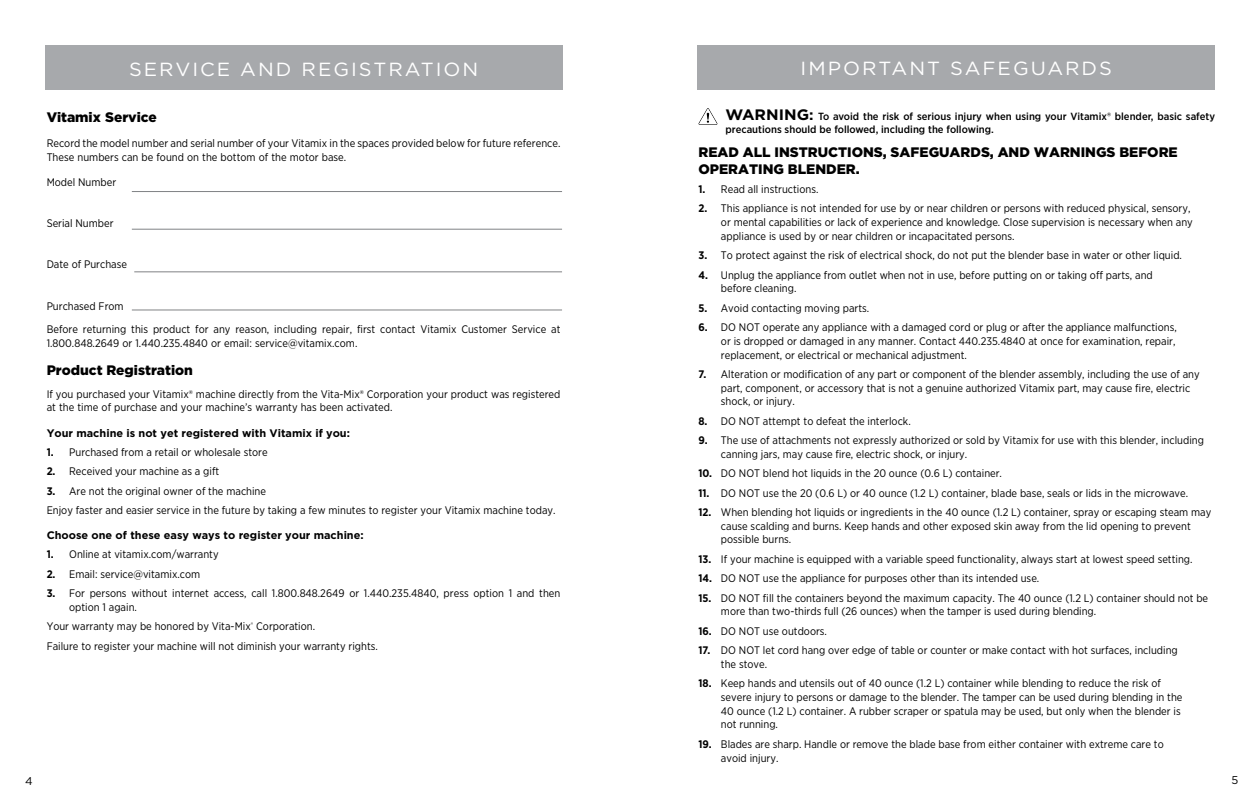
<style>
.page{position:relative;width:1260px;height:810px;background:#fff}
.page>*{position:absolute;margin:0;border:0;box-sizing:border-box;transform-origin:0 0}
.t1{font:19px "Gotham";letter-spacing:.1em;color:#fff;scale:1.05 1}
.t2{font:900 13.75px/16.2px "Gotham";color:#000}
.t3{font:11.25px "Gotham";color:#000}
.t4{font:11px/13.8px "Gotham Narrow";color:#000}
.t5{font:700 11px "Gotham";color:#000}
.t6{font:500 10.38px/13.8px "Gotham Narrow";color:#000;scale:1.05 1}
.s1{font-weight:700}
.s2{font-family:"Gotham";font-weight:700;font-size:15.12px}
.s3{font-family:"Gotham";font-weight:700;font-size:14.25px}
</style>
<div class="page">
<div style="left:45px;top:45px;width:517px;height:45px;background:#a7a9ac"></div>
<hr style="left:132px;top:310px;width:430px;height:1px;background:#808285">
<hr style="left:134px;top:272px;width:428px;height:1px;background:#808285">
<hr style="left:132px;top:191px;width:430px;height:1px;background:#808285">
<hr style="left:132px;top:229px;width:430px;height:1px;background:#808285">
<div style="left:698px;top:45px;width:517px;height:45px;background:#a7a9ac"></div>
<svg style="left:698px;top:108px;width:20px;height:17px"></svg>
<h1 class="t1" style="left:129px;top:57px;width:334px">SERVICE AND REGISTRATION</h1>
<h1 class="t1" style="left:801px;top:57px;width:298px">IMPORTANT SAFEGUARDS</h1>
<p class="t2" style="left:47px;top:109px;width:112px">Vitamix Service</p>
<p class="t4" style="left:47px;top:136px;width:515px">Record the model number and serial number of your Vitamix in the spaces provided below for future reference.<br>These numbers can be found on the bottom of the motor base.</p>
<p class="t4" style="left:47px;top:175px;width:71px">Model Number</p>
<p class="t4" style="left:47px;top:216px;width:68px">Serial Number</p>
<p class="t4" style="left:47px;top:258px;width:82px">Date of Purchase</p>
<p class="t4" style="left:47px;top:294px;width:515px;line-height:23.8px">Purchased From<br>Before returning this product for any reason, including repair, first contact Vitamix Customer Service at</p>
<p class="t4" style="left:47px;top:336px;width:312px">1.800.848.2649 or 1.440.235.4840 or email: service@vitamix.com.</p>
<p class="t2" style="left:47px;top:362px;width:148px">Product Registration</p>
<p class="t4" style="left:47px;top:387px;width:515px">If you purchased your Vitamix® machine directly from the Vita-Mix® Corporation your product was registered at the time of purchase and your machine’s warranty has been activated.</p>
<p class="t5" style="left:47px;top:425px;width:305px">Your machine is not yet registered with Vitamix if you:</p>
<p class="t4" style="left:47px;top:445px;width:222px"><span class="s1">1.</span> Purchased from a retail or wholesale store</p>
<p class="t4" style="left:47px;top:464px;width:174px"><span class="s1">2.</span> Received your machine as a gift</p>
<p class="t4" style="left:47px;top:481px;width:510px;line-height:19.4px"><span class="s1">3.</span> Are not the original owner of the machine<br>Enjoy faster and easier service in the future by taking a few minutes to register your Vitamix machine today.</p>
<p class="t5" style="left:47px;top:528px;width:319px">Choose one of these easy ways to register your machine:</p>
<p class="t4" style="left:47px;top:547px;width:173px"><span class="s1">1.</span> Online at vitamix.com/warranty</p>
<p class="t4" style="left:47px;top:567px;width:155px"><span class="s1">2.</span> Email: service@vitamix.com</p>
<p class="t4" style="left:69px;top:586px;width:493px;text-indent:-22px"><span class="s1">3.</span> For persons without internet access, call 1.800.848.2649 or 1.440.235.4840, press option 1 and then option 1 again.</p>
<p class="t4" style="left:47px;top:616px;width:333px;line-height:19.4px">Your warranty may be honored by Vita-Mix<sup>®</sup> Corporation.<br>Failure to register your machine will not diminish your warranty rights.</p>
<p class="t6" style="left:726px;top:109px;width:468px"><span class="s2">WARNING</span><span class="s3">:</span> To avoid the risk of serious injury when using your Vitamix® blender, basic safety precautions should be followed, including the following.</p>
<p class="t2" style="left:698px;top:144px;width:481px">READ ALL INSTRUCTIONS, SAFEGUARDS, AND WARNINGS BEFORE<br>OPERATING BLENDER.</p>
<p class="t4" style="left:698px;top:182px;width:122px"><span class="s1">1.</span> Read all instructions.</p>
<p class="t4" style="left:721px;top:201px;width:473px;text-indent:-22px"><span class="s1">2.</span> This appliance is not intended for use by or near children or persons with reduced physical, sensory, or mental capabilities or lack of experience and knowledge. Close supervision is necessary when any appliance is used by or near children or incapacitated persons.</p>
<p class="t4" style="left:698px;top:248px;width:485px"><span class="s1">3.</span> To protect against the risk of electrical shock, do not put the blender base in water or other liquid.</p>
<p class="t4" style="left:721px;top:268px;width:433px;text-indent:-22px"><span class="s1">4.</span> Unplug the appliance from outlet when not in use, before putting on or taking off parts, and before cleaning.</p>
<p class="t4" style="left:698px;top:301px;width:172px"><span class="s1">5.</span> Avoid contacting moving parts.</p>
<p class="t4" style="left:721px;top:320px;width:457px;text-indent:-22px"><span class="s1">6.</span> DO NOT operate any appliance with a damaged cord or plug or after the appliance malfunctions, or is dropped or damaged in any manner. Contact 440.235.4840 at once for examination, repair, replacement, or electrical or mechanical adjustment.</p>
<p class="t4" style="left:721px;top:367px;width:480px;text-indent:-22px"><span class="s1">7.</span> Alteration or modification of any part or component of the blender assembly, including the use of any part, component, or accessory that is not a genuine authorized Vitamix part, may cause fire, electric shock, or injury.</p>
<p class="t4" style="left:698px;top:414px;width:214px"><span class="s1">8.</span> DO NOT attempt to defeat the interlock.</p>
<p class="t4" style="left:721px;top:433px;width:485px;text-indent:-22px"><span class="s1">9.</span> The use of attachments not expressly authorized or sold by Vitamix for use with this blender, including canning jars, may cause fire, electric shock, or injury.</p>
<p class="t4" style="left:698px;top:466px;width:305px"><span class="s1">10.</span> DO NOT blend hot liquids in the 20 ounce (0.6 L) container.</p>
<p class="t4" style="left:698px;top:486px;width:491px"><span class="s1">11.</span> DO NOT use the 20 (0.6 L) or 40 ounce (1.2 L) container, blade base, seals or lids in the microwave.</p>
<p class="t4" style="left:721px;top:505px;width:492px;text-indent:-22px"><span class="s1">12.</span> When blending hot liquids or ingredients in the 40 ounce (1.2 L) container, spray or escaping steam may cause scalding and burns. Keep hands and other exposed skin away from the lid opening to prevent possible burns.</p>
<p class="t4" style="left:698px;top:552px;width:496px"><span class="s1">13.</span> If your machine is equipped with a variable speed functionality, always start at lowest speed setting.</p>
<p class="t4" style="left:698px;top:571px;width:342px"><span class="s1">14.</span> DO NOT use the appliance for purposes other than its intended use.</p>
<p class="t4" style="left:721px;top:591px;width:489px;text-indent:-22px"><span class="s1">15.</span> DO NOT fill the containers beyond the maximum capacity. The 40 ounce (1.2 L) container should not be more than two-thirds full (26 ounces) when the tamper is used during blending.</p>
<p class="t4" style="left:698px;top:624px;width:130px"><span class="s1">16.</span> DO NOT use outdoors.</p>
<p class="t4" style="left:721px;top:643px;width:458px;text-indent:-22px"><span class="s1">17.</span> DO NOT let cord hang over edge of table or counter or make contact with hot surfaces, including the stove.</p>
<p class="t4" style="left:721px;top:676px;width:463px;text-indent:-22px"><span class="s1">18.</span> Keep hands and utensils out of 40 ounce (1.2 L) container while blending to reduce the risk of severe injury to persons or damage to the blender. The tamper can be used during blending in the 40 ounce (1.2 L) container. A rubber scraper or spatula may be used, but only when the blender is not running.</p>
<p class="t4" style="left:721px;top:737px;width:444px;text-indent:-22px"><span class="s1">19.</span> Blades are sharp. Handle or remove the blade base from either container with extreme care to avoid injury.</p>
<p class="t3" style="left:25px;top:774px;width:9px">4</p>
<p class="t3" style="left:1231px;top:773px;width:8px">5</p>
</div>
